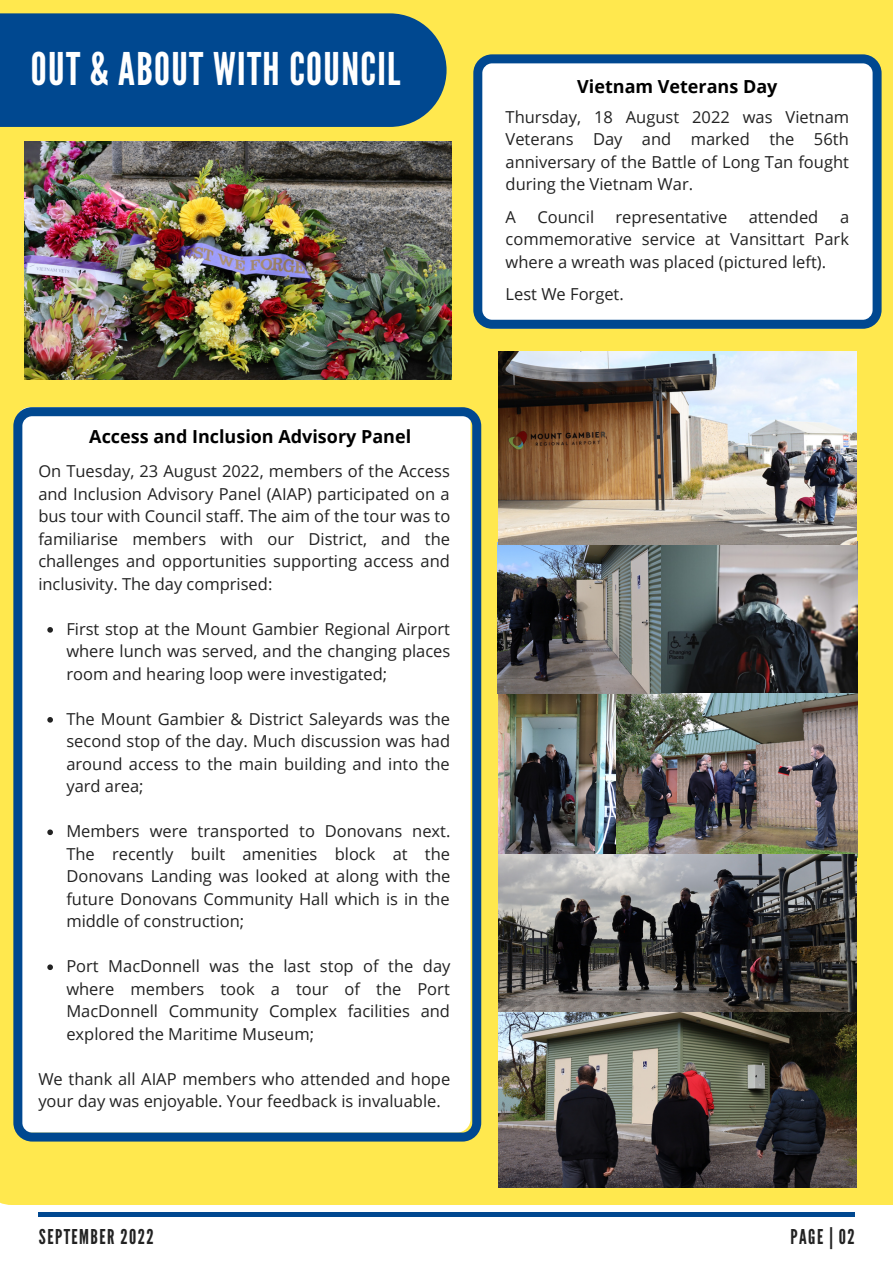
<style>
.page{position:relative;width:893px;height:1264px;background:#fff}
.page>*{position:absolute;margin:0;border:0;box-sizing:border-box;transform-origin:0 0}
.t1{font:45px "League Gothic";letter-spacing:.03em;color:#fff}
.t2{font:20.4px "League Gothic";letter-spacing:.07em;color:#222}
.t3{font:700 18px "Open Sans";color:#000}
.t4{font:16.5px/22.5px "Open Sans";color:#222;text-align:justify}
</style>
<div class="page">
<div style="left:0;top:0;width:892px;height:1204px;background:#ffe84e"></div>
<hr style="left:38px;top:1212px;width:816px;height:4px;background:#004890">
<div style="left:0;top:13px;width:446px;height:114px;background:#004890"></div>
<img style="left:25px;top:141px;width:426px;height:238px">
<svg style="left:13px;top:407px;width:468px;height:734px"></svg>
<img style="left:498px;top:693px;width:118px;height:161px">
<img style="left:498px;top:1011px;width:358px;height:176px">
<img style="left:616px;top:692px;width:241px;height:165px">
<img style="left:497px;top:542px;width:174px;height:151px">
<img style="left:498px;top:854px;width:358px;height:157px">
<img style="left:661px;top:542px;width:196px;height:150px">
<img style="left:498px;top:352px;width:358px;height:192px">
<svg style="left:47px;top:627px;width:6px;height:5px"></svg>
<svg style="left:47px;top:717px;width:6px;height:5px"></svg>
<svg style="left:47px;top:829px;width:6px;height:6px"></svg>
<svg style="left:47px;top:964px;width:6px;height:6px"></svg>
<svg style="left:473px;top:54px;width:408px;height:275px"></svg>
<h1 class="t1" style="left:31px;top:42px;width:371px">OUT &amp; ABOUT WITH COUNCIL</h1>
<p class="t3" style="left:89px;top:423px;width:323px">Access and Inclusion Advisory Panel</p>
<p class="t4" style="left:38px;top:460px;width:413px">On Tuesday, 23 August 2022, members of the Access and Inclusion Advisory Panel (AIAP) participated on a bus tour with Council staff. The aim of the tour was to familiarise members with our District, and the challenges and opportunities supporting access and inclusivity. The day comprised:</p>
<p class="t4" style="left:66px;top:617px;width:385px">First stop at the Mount Gambier Regional Airport where lunch was served, and the changing places room and hearing loop were investigated;</p>
<p class="t4" style="left:66px;top:707px;width:385px">The Mount Gambier &amp; District Saleyards was the second stop of the day. Much discussion was had around access to the main building and into the yard area;</p>
<p class="t4" style="left:66px;top:819px;width:385px">Members were transported to Donovans next.<br>The recently built amenities block at the Donovans Landing was looked at along with the future Donovans Community Hall which is in the middle of construction;</p>
<p class="t4" style="left:66px;top:954px;width:385px">Port MacDonnell was the last stop of the day where members took a tour of the Port MacDonnell Community Complex facilities and explored the Maritime Museum;</p>
<p class="t4" style="left:38px;top:1067px;width:413px">We thank all AIAP members who attended and hope your day was enjoyable. Your feedback is invaluable.</p>
<p class="t3" style="left:577px;top:73px;width:202px">Vietnam Veterans Day</p>
<p class="t4" style="left:505px;top:105px;width:345px">Thursday, 18 August 2022 was Vietnam Veterans Day and marked the 56th anniversary of the Battle of Long Tan fought during the Vietnam War.</p>
<p class="t4" style="left:505px;top:205px;width:12px">A</p>
<p class="t4" style="left:537px;top:205px;width:58px">Council</p>
<p class="t4" style="left:615px;top:205px;width:113px">representative</p>
<p class="t4" style="left:748px;top:205px;width:71px">attended</p>
<p class="t4" style="left:505px;top:205px;width:345px;text-indent:334px">a commemorative service at Vansittart Park where a wreath was placed (pictured left).</p>
<p class="t4" style="left:505px;top:282px;width:120px">Lest We Forget.</p>
<p class="t2" style="left:39px;top:1225px;width:116px">SEPTEMBER 2022</p>
<p class="t2" style="left:790px;top:1225px;width:66px">PAGE | 02</p>
</div>
